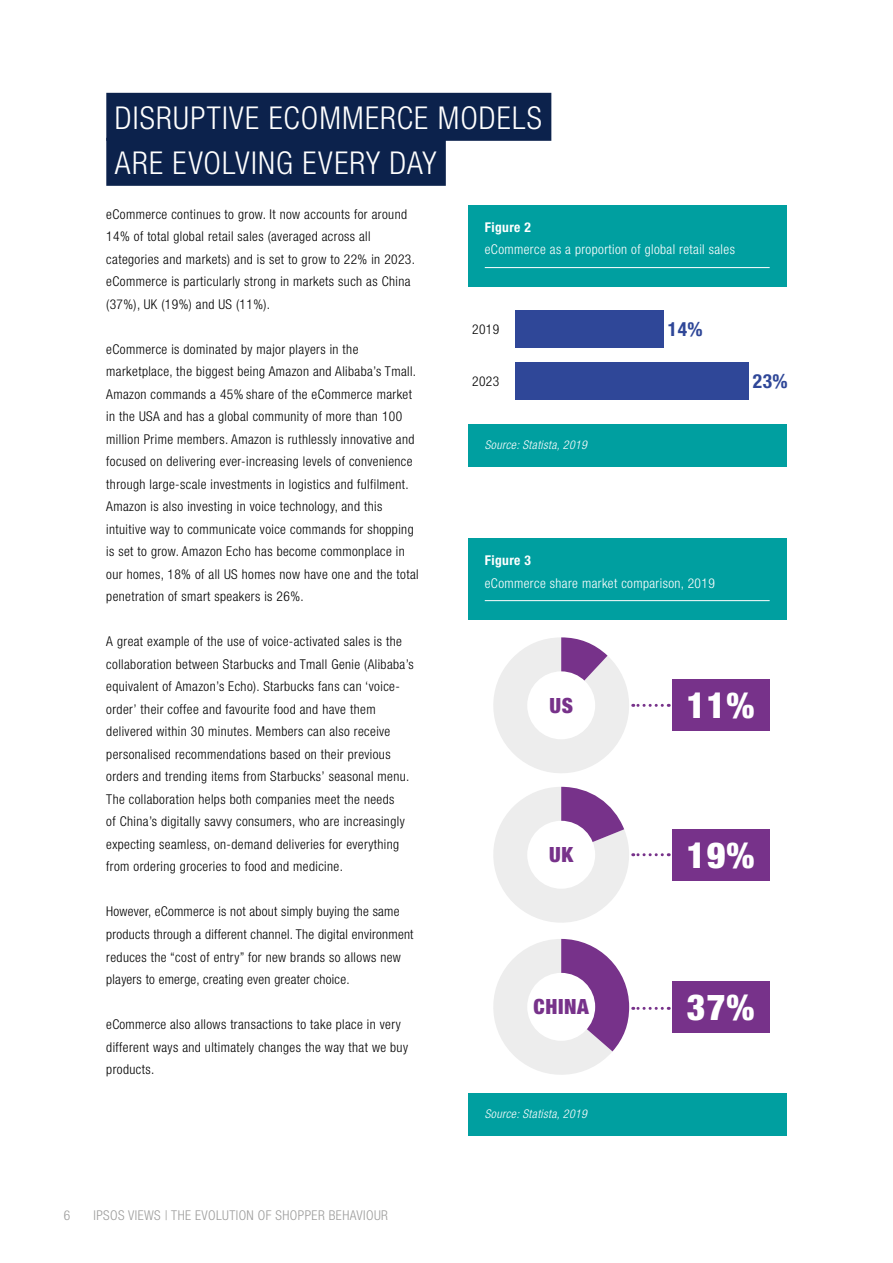
<style>
.page{position:relative;width:893px;height:1263px;background:#fff}
.page>*{position:absolute;margin:0;border:0;box-sizing:border-box;transform-origin:0 0}
.t1{font:900 condensed 36px "Helvetica Neue LT Std";color:#fff}
.t2{font:300 condensed 31.5px/45px "Helvetica Neue LT Std";letter-spacing:.035em;color:#fff}
.t3{font:900 condensed 21px "Helvetica Neue LT Std";letter-spacing:.03em;color:#77328a}
.t4{font:700 condensed 19.5px "Helvetica Neue LT Std";color:#2f4798}
.t5{font:300 condensed 13.5px/22.5px "Helvetica Neue LT Std";letter-spacing:.03em;color:#000}
.t6{font:300 condensed 13.5px "Helvetica Neue LT Std";letter-spacing:.03em;color:#fff}
.t7{font:300 condensed 13.5px "Helvetica Neue LT Std";letter-spacing:.03em;color:#9d9d9c}
.t8{font:700 condensed 13.5px "Helvetica Neue LT Std";letter-spacing:.03em;color:#fff}
.t9{font:italic 300 condensed 12px "Helvetica Neue LT Std";letter-spacing:.03em;color:#fff}
</style>
<div class="page">
<div style="left:106px;top:93px;width:445px;height:48px;background:#0c224c"></div>
<div style="left:106px;top:138px;width:340px;height:48px;background:#0c224c"></div>
<div style="left:468px;top:205px;width:319px;height:81px;background:#009fa0"></div>
<hr style="left:485px;top:267px;width:285px;height:1px;background:#fff">
<div style="left:468px;top:538px;width:319px;height:81px;background:#009fa0"></div>
<hr style="left:485px;top:600px;width:285px;height:1px;background:#fff">
<div style="left:468px;top:1093px;width:319px;height:42px;background:#009fa0"></div>
<div style="left:468px;top:424px;width:319px;height:42px;background:#009fa0"></div>
<div style="left:515px;top:310px;width:148px;height:38px;background:#2f4798"></div>
<div style="left:515px;top:363px;width:233px;height:37px;background:#2f4798"></div>
<div style="left:672px;top:680px;width:98px;height:51px;background:#77328a"></div>
<svg style="left:493px;top:637px;width:169px;height:136px"></svg>
<div style="left:672px;top:829px;width:98px;height:51px;background:#77328a"></div>
<svg style="left:493px;top:787px;width:169px;height:136px"></svg>
<div style="left:672px;top:981px;width:98px;height:51px;background:#77328a"></div>
<svg style="left:493px;top:939px;width:169px;height:136px"></svg>
<h2 class="t2" style="left:115px;top:95px;width:429px">DISRUPTIVE ECOMMERCE MODELS<br>ARE EVOLVING EVERY DAY</h2>
<p class="t5" style="left:106px;top:203px;width:310px">eCommerce continues to grow. It now accounts for around 14% of total global retail sales (averaged across all categories and markets) and is set to grow to 22% in 2023. eCommerce is particularly strong in markets such as China (37%), UK (19%) and US (11%).</p>
<p class="t5" style="left:106px;top:338px;width:314px">eCommerce is dominated by major players in the marketplace, the biggest being Amazon and Alibaba’s Tmall.<br>Amazon commands a 45% share of the eCommerce market in the USA and has a global community of more than 100 million Prime members. Amazon is ruthlessly innovative and focused on delivering ever-increasing levels of convenience through large-scale investments in logistics and fulfilment.<br>Amazon is also investing in voice technology, and this intuitive way to communicate voice commands for shopping is set to grow. Amazon Echo has become commonplace in our homes, 18% of all US homes now have one and the total penetration of smart speakers is 26%.</p>
<p class="t5" style="left:106px;top:630px;width:309px">A great example of the use of voice-activated sales is the collaboration between Starbucks and Tmall Genie (Alibaba’s equivalent of Amazon’s Echo). Starbucks fans can ‘voice&shy;order’ their coffee and favourite food and have them delivered within 30 minutes. Members can also receive personalised recommendations based on their previous orders and trending items from Starbucks’ seasonal menu.<br>The collaboration helps both companies meet the needs<br>of China’s digitally savvy consumers, who are increasingly expecting seamless, on-demand deliveries for everything from ordering groceries to food and medicine.</p>
<p class="t5" style="left:106px;top:900px;width:309px">However, eCommerce is not about simply buying the same products through a different channel. The digital environment reduces the “cost of entry” for new brands so allows new players to emerge, creating even greater choice.</p>
<p class="t5" style="left:106px;top:1013px;width:303px">eCommerce also allows transactions to take place in very different ways and ultimately changes the way that we buy products.</p>
<p class="t8" style="left:485px;top:219px;width:48px">Figure 2</p>
<p class="t6" style="left:485px;top:242px;width:252px">eCommerce as a proportion of global retail sales</p>
<p class="t5" style="left:472px;top:317px;width:29px">2019</p>
<h3 class="t4" style="left:668px;top:317px;width:37px">14%</h3>
<p class="t5" style="left:472px;top:370px;width:29px">2023</p>
<h3 class="t4" style="left:753px;top:369px;width:37px">23%</h3>
<p class="t9" style="left:485px;top:438px;width:104px">Source: Statista, 2019</p>
<p class="t8" style="left:485px;top:552px;width:48px">Figure 3</p>
<p class="t6" style="left:485px;top:575px;width:232px">eCommerce share market comparison, 2019</p>
<h3 class="t3" style="left:549px;top:692px;width:25px">US</h3>
<h1 class="t1" style="left:687px;top:683px;width:69px">11%</h1>
<h3 class="t3" style="left:549px;top:842px;width:25px">UK</h3>
<h1 class="t1" style="left:687px;top:833px;width:69px">19%</h1>
<h3 class="t3" style="left:533px;top:994px;width:57px">CHINA</h3>
<h1 class="t1" style="left:687px;top:985px;width:69px">37%</h1>
<p class="t7" style="left:64px;top:1208px;width:8px">6</p>
<p class="t7" style="left:94px;top:1208px;width:296px">IPSOS VIEWS | THE EVOLUTION OF SHOPPER BEHAVIOUR</p>
<p class="t9" style="left:485px;top:1107px;width:104px">Source: Statista, 2019</p>
</div>
